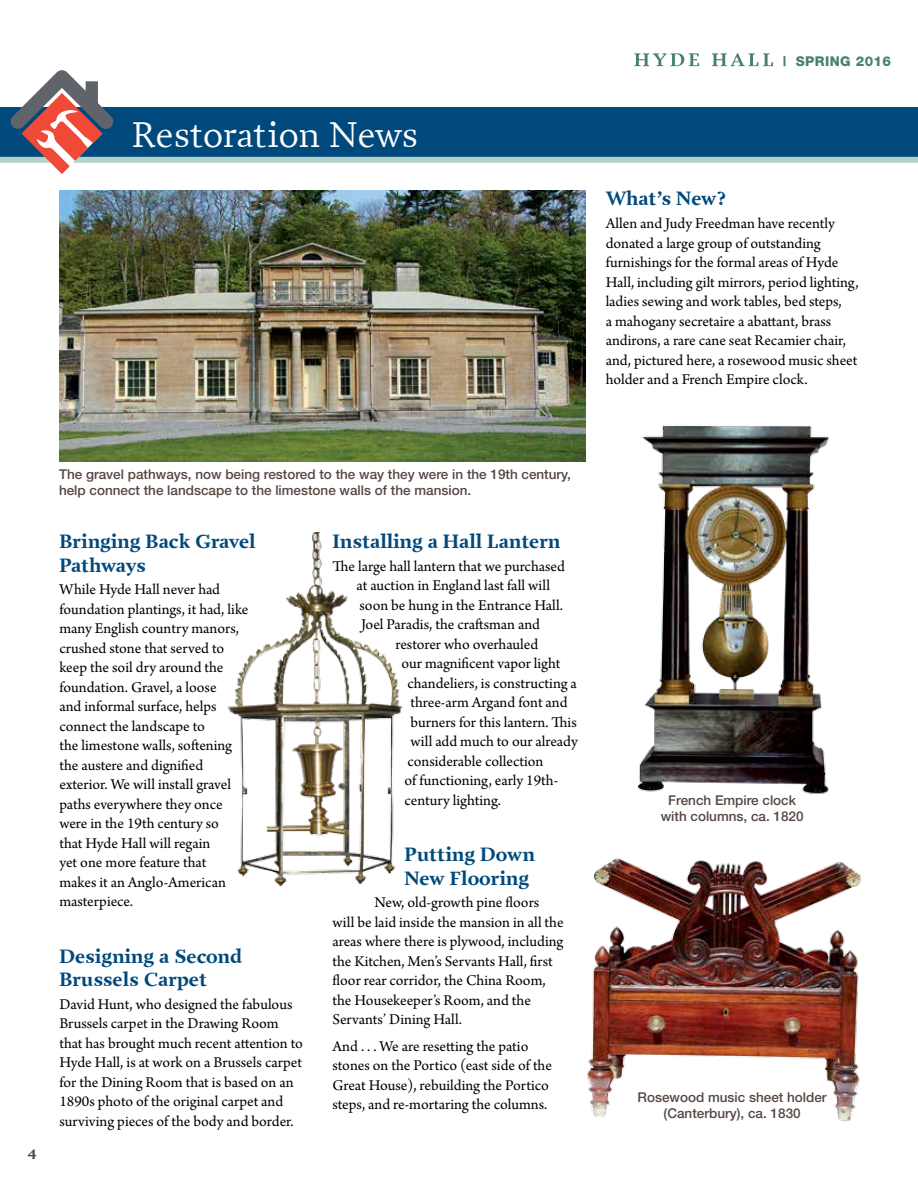
<style>
.page{position:relative;width:918px;height:1188px;background:#fff}
.page>*{position:absolute;margin:0;border:0;box-sizing:border-box;transform-origin:0 0}
.t1{font:36px "Prensa";letter-spacing:-.005em;color:#fff}
.t2{font:700 19.5px/23.4px "Prensa";color:#00497c}
.t3{font:15.75px/19.5px "Arno Pro";color:#000}
.t4{font:700 15px "Prensa";color:#554742}
.t5{font:500 13.5px/16.2px "Helvetica Neue";color:#554742;text-align:center}
.t6{font:800 13.5px "Helvetica Neue";letter-spacing:.03em;color:#468074}
</style>
<div class="page">
<div style="left:0;top:108px;width:918px;height:52px;background:#00497c"></div>
<div style="left:0;top:157px;width:918px;height:6px;background:#b5d2c8"></div>
<svg style="left:10px;top:70px;width:104px;height:104px"></svg>
<img style="left:59px;top:190px;width:526px;height:272px">
<img style="left:227px;top:533px;width:176px;height:353px">
<svg style="left:634px;top:53px;width:139px;height:13px"></svg>
<img style="left:638px;top:425px;width:192px;height:369px">
<img style="left:587px;top:858px;width:274px;height:263px">
<h1 class="t1" style="left:132px;top:114px;width:287px">Restoration News</h1>
<p class="t6" style="left:783px;top:53px;width:109px">| SPRING 2016</p>
<p class="t2" style="left:606px;top:187px;width:122px">What’s New?</p>
<p class="t3" style="left:606px;top:214px;width:254px">Allen and Judy Freedman have recently donated a large group of outstanding furnishings for the formal areas of Hyde Hall, including gilt mirrors, period lighting, ladies sewing and work tables, bed steps,<br>a mahogany secretaire a abattant, brass andirons, a rare cane seat Recamier chair, and, pictured here, a rosewood music sheet holder and a French Empire clock.</p>
<p class="t4" style="left:27px;top:1143px;width:11px">4</p>
<p class="t5" style="left:59px;top:466px;width:513px;text-align:left">The gravel pathways, now being restored to the way they were in the 19th century, help connect the landscape to the limestone walls of the mansion.</p>
<p class="t2" style="left:59px;top:530px;width:198px">Bringing Back Gravel<br>Pathways</p>
<p class="t3" style="left:59px;top:581px;width:191px">While Hyde Hall never had foundation plantings, it had, like many English country manors, crushed stone that served to keep the soil dry around the foundation. Gravel, a loose<br>and informal surface, helps connect the landscape to<br>the limestone walls, softening the austere and dignified exterior. We will install gravel paths everywhere they once were in the 19th century so<br>that Hyde Hall will regain<br>yet one more feature that<br>makes it an Anglo-American masterpiece.</p>
<p class="t2" style="left:59px;top:944px;width:184px">Designing a Second<br>Brussels Carpet</p>
<p class="t3" style="left:59px;top:995px;width:245px">David Hunt, who designed the fabulous Brussels carpet in the Drawing Room that has brought much recent attention to Hyde Hall, is at work on a Brussels carpet for the Dining Room that is based on an 1890s photo of the original carpet and surviving pieces of the body and border.</p>
<p class="t2" style="left:333px;top:530px;width:229px">Installing a Hall Lantern</p>
<p class="t3" style="left:333px;top:557px;width:234px">The large hall lantern that we purchased</p>
<p class="t3" style="left:357px;top:577px;width:195px">at auction in England last fall will</p>
<p class="t3" style="left:360px;top:596px;width:205px">soon be hung in the Entrance Hall.</p>
<p class="t3" style="left:361px;top:616px;width:181px">Joel Paradis, the craftsman and</p>
<p class="t3" style="left:396px;top:635px;width:144px">restorer who overhauled</p>
<p class="t3" style="left:402px;top:655px;width:161px">our magnificent vapor light</p>
<p class="t3" style="left:408px;top:674px;width:171px">chandeliers, is constructing a</p>
<p class="t3" style="left:411px;top:694px;width:159px">three-arm Argand font and</p>
<p class="t3" style="left:411px;top:713px;width:168px">burners for this lantern. This</p>
<p class="t3" style="left:411px;top:733px;width:169px">will add much to our already</p>
<p class="t3" style="left:408px;top:752px;width:137px">considerable collection</p>
<p class="t3" style="left:405px;top:772px;width:155px">of functioning, early 19th-</p>
<p class="t3" style="left:405px;top:791px;width:98px">century lighting.</p>
<p class="t2" style="left:405px;top:843px;width:132px">Putting Down<br>New Flooring</p>
<p class="t3" style="left:333px;top:894px;width:233px;text-indent:42px">New, old-growth pine floors will be laid inside the mansion in all the areas where there is plywood, including the Kitchen, Men’s Servants Hall, first floor rear corridor, the China Room, the Housekeeper’s Room, and the Servants’ Dining Hall.</p>
<p class="t3" style="left:333px;top:1037px;width:221px">And . . . We are resetting the patio stones on the Portico (east side of the Great House), rebuilding the Portico steps, and re-mortaring the columns.</p>
<p class="t5" style="left:661px;top:792px;width:144px">French Empire clock with columns, ca. 1820</p>
<p class="t5" style="left:638px;top:1089px;width:191px">Rosewood music sheet holder (Canterbury), ca. 1830</p>
</div>
